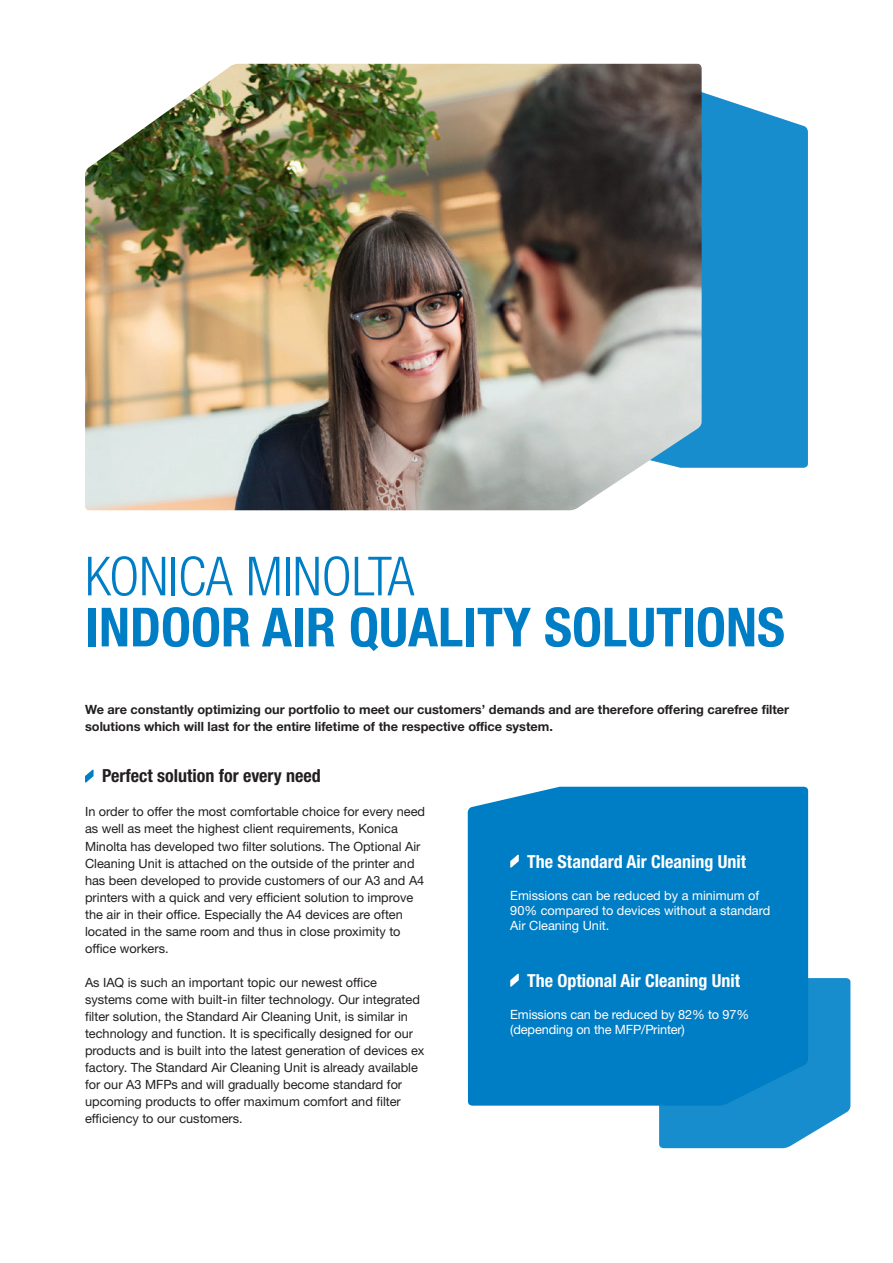
<style>
.page{position:relative;width:893px;height:1263px;background:#fff}
.page>*{position:absolute;margin:0;border:0;box-sizing:border-box;transform-origin:0 0}
.Bro_Inside_HEAD_Bold{font:700 condensed 54px "Helvetica Neue LTW1 G";color:#007ec5}
.Bro_Inside_HEAD_Ligh{font:300 condensed 54px "Helvetica Neue LTW1 G";color:#007ec5}
.Bro_Inside_SUBHEAD_W{font:700 condensed 18px "Helvetica Neue LTW1 G";color:#fff}
.Bro_Inside_SUBHEAD_B{font:700 condensed 18px "Helvetica Neue LTW1 G";color:#231f20}
.Bro_Inside_COPY_Roma{font:12.75px/17px "Helvetica Neue LTW1 G";color:#231f20}
.Bro_Inside_COPYBOLD{font:700 12.75px/17px "Helvetica Neue LTW1 G";color:#231f20}
.Bro_Inside_COPY_WHIT{font:12.75px/15.3px "Helvetica Neue LTW1 G";color:#fff}
</style>
<div class="page">
<svg style="left:659px;top:978px;width:191px;height:170px"></svg>
<div style="left:702px;top:92px;width:106px;height:376px;background:#178dce"></div>
<img style="left:85px;top:64px;width:617px;height:446px">
<svg style="left:85px;top:769px;width:9px;height:14px"></svg>
<div style="left:468px;top:787px;width:340px;height:319px;background:#007ec5"></div>
<svg style="left:509px;top:852px;width:10px;height:17px"></svg>
<svg style="left:509px;top:971px;width:10px;height:17px"></svg>
<p class="Bro_Inside_HEAD_Ligh" style="left:85px;top:545px;width:331px">KONICA MINOLTA</p>
<p class="Bro_Inside_HEAD_Bold" style="left:85px;top:595px;width:701px">INDOOR AIR QUALITY SOLUTIONS</p>
<p class="Bro_Inside_COPYBOLD" style="left:85px;top:701px;width:706px">We are constantly optimizing our portfolio to meet our customers’ demands and are therefore offering carefree filter solutions which will last for the entire lifetime of the respective office system.</p>
<p class="Bro_Inside_SUBHEAD_B" style="left:102px;top:765px;width:220px">Perfect solution for every need</p>
<p class="Bro_Inside_COPY_Roma" style="left:85px;top:803px;width:342px">In order to offer the most comfortable choice for every need as well as meet the highest client requirements, Konica Minolta has developed two filter solutions. The Optional Air Cleaning Unit is attached on the outside of the printer and has been developed to provide customers of our A3 and A4 printers with a quick and very efficient solution to improve the air in their office. Especially the A4 devices are often located in the same room and thus in close proximity to office workers.</p>
<p class="Bro_Inside_COPY_Roma" style="left:85px;top:973px;width:341px">As IAQ is such an important topic our newest office systems come with built-in filter technology. Our integrated filter solution, the Standard Air Cleaning Unit, is similar in technology and function. It is specifically designed for our products and is built into the latest generation of devices ex factory. The Standard Air Cleaning Unit is already available for our A3 MFPs and will gradually become standard for upcoming products to offer maximum comfort and filter efficiency to our customers.</p>
<p class="Bro_Inside_SUBHEAD_W" style="left:527px;top:850px;width:220px">The Standard Air Cleaning Unit</p>
<p class="Bro_Inside_COPY_WHIT" style="left:510px;top:887px;width:262px">Emissions can be reduced by a minimum of<br>90% compared to devices without a standard<br>Air Cleaning Unit.</p>
<p class="Bro_Inside_SUBHEAD_W" style="left:527px;top:969px;width:214px">The Optional Air Cleaning Unit</p>
<p class="Bro_Inside_COPY_WHIT" style="left:510px;top:1006px;width:240px">Emissions can be reduced by 82% to 97% (depending on the MFP/Printer)</p>
</div>
